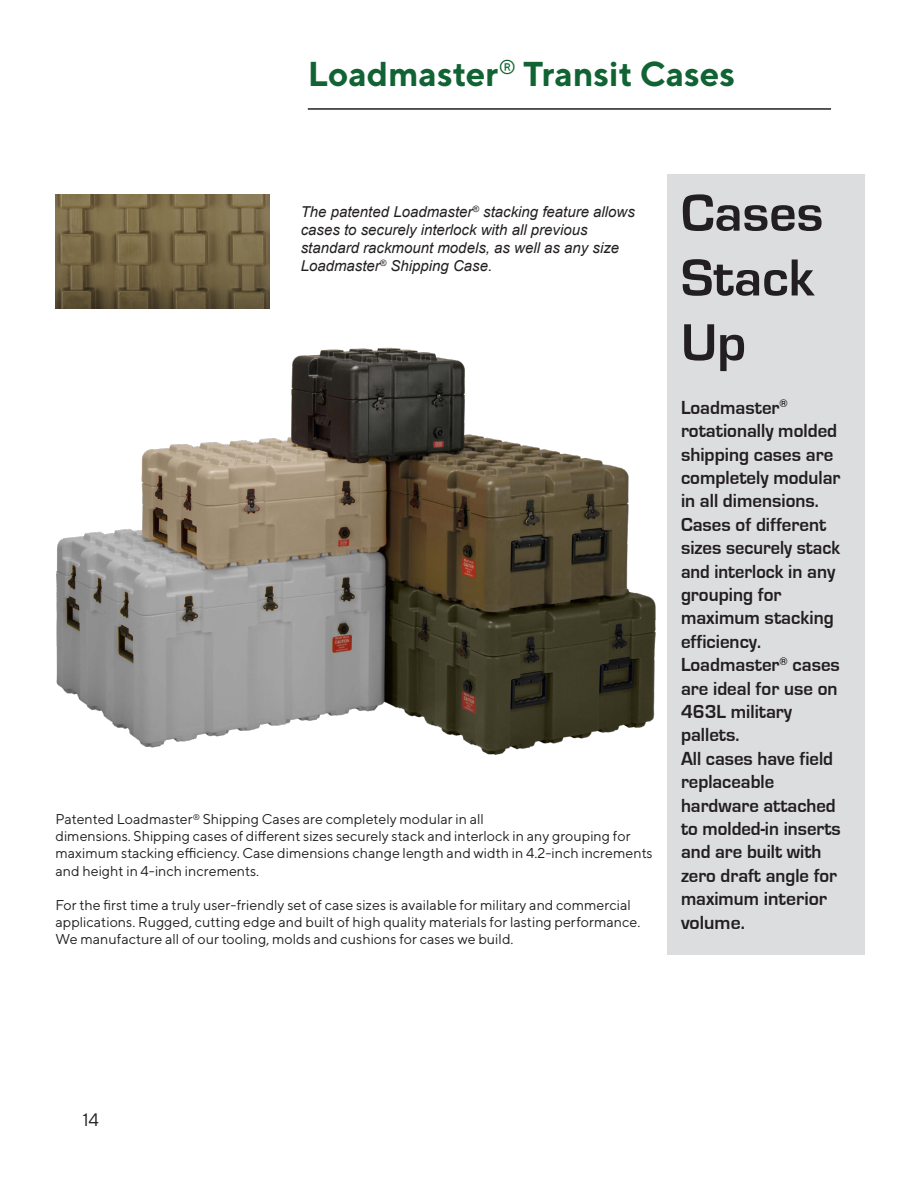
<style>
.page{position:relative;width:918px;height:1188px;background:#fff}
.page>*{position:absolute;margin:0;border:0;box-sizing:border-box;transform-origin:0 0}
.t1{font:700 54px "Eurostile";color:#231f20}
.t2{font:700 34.5px "TT Norms";color:#116334}
.t3{font:700 19.5px/23.4px "Eurostile";color:#231f20}
.t4{font:700 19.5px/23.4px "Eurostile";color:#231f20;scale:.96 1}
.t5{font:18px "TT Norms";color:#231f20}
.t6{font:italic 15px/18px "Arial";color:#231f20}
.t7{font:14.25px/17.1px "TT Norms";color:#231f20}
</style>
<div class="page">
<div style="left:668px;top:174px;width:198px;height:780px;background:#dcdddf"></div>
<img style="left:56px;top:328px;width:612px;height:457px">
<img style="left:56px;top:195px;width:214px;height:113px">
<hr style="left:308px;top:108px;width:523px;height:2px;background:#231f20">
<p class="t2" style="left:308px;top:52px;width:429px">Loadmaster<sup>®</sup> Transit Cases</p>
<p class="t6" style="left:301px;top:203px;width:336px">The patented Loadmaster<sup>®</sup> stacking feature allows cases to securely interlock with all previous standard rackmount models, as well as any size Loadmaster<sup>®</sup> Shipping Case.</p>
<p class="t7" style="left:56px;top:810px;width:599px">Patented Loadmaster<sup>®</sup> Shipping Cases are completely modular in all<br>dimensions. Shipping cases of different sizes securely stack and interlock in any grouping for maximum stacking efficiency. Case dimensions change length and width in 4.2-inch increments and height in 4-inch increments.</p>
<p class="t7" style="left:56px;top:896px;width:586px">For the first time a truly user-friendly set of case sizes is available for military and commercial applications. Rugged, cutting edge and built of high quality materials for lasting performance.<br>We manufacture all of our tooling, molds and cushions for cases we build.</p>
<p class="t1" style="left:681px;top:183px;width:144px">Cases</p>
<p class="t1" style="left:681px;top:248px;width:135px">Stack</p>
<p class="t1" style="left:681px;top:313px;width:67px">Up</p>
<p class="t3" style="left:681px;top:396px;width:161px">Loadmaster<sup>® </sup>rotationally molded shipping cases are completely modular in all dimensions.</p>
<p class="t3" style="left:681px;top:513px;width:161px">Cases of different sizes securely stack and interlock in any grouping for maximum stacking efficiency.</p>
<p class="t3" style="left:681px;top:653px;width:160px">Loadmaster<sup>®</sup> cases are ideal for use on<br>463L military</p>
<p class="t3" style="left:681px;top:724px;width:60px">pallets.</p>
<p class="t4" style="left:681px;top:747px;width:160px">All cases have field replaceable</p>
<p class="t4" style="left:681px;top:794px;width:168px">hardware attached to molded-in inserts and are built with zero draft angle for maximum interior volume.</p>
<p class="t5" style="left:82px;top:1108px;width:18px">14</p>
</div>
